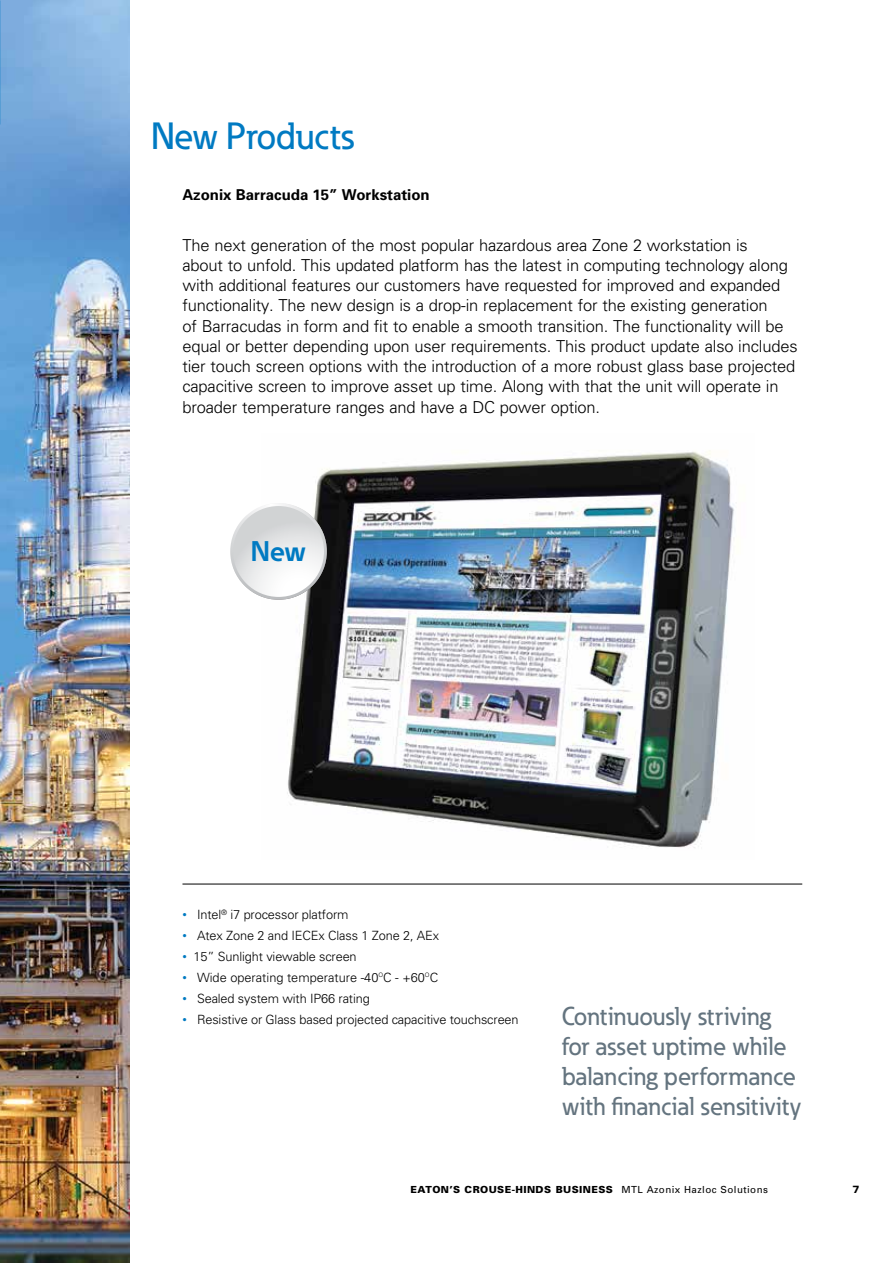
<style>
.page{position:relative;width:893px;height:1263px;background:#fff}
.page>*{position:absolute;margin:0;border:0;box-sizing:border-box;transform-origin:0 0}
.t1{font:500 37.5px "Eaton";letter-spacing:-.01em;color:#007ac2}
.t2{font:700 28.05px "Eaton";color:#007ac2}
.t3{font:500 25.5px/30px "Eaton";color:#64747f}
.t4{font:300 16.5px/20.2px "Univers";letter-spacing:-.01em;color:#000}
.t5{font:700 15px "Univers";color:#000}
.t6{font:300 12.75px "Univers";letter-spacing:-.01em;color:#000}
.t7{font:900 10.5px "Univers";color:#000}
.t8{font:900 9.75px "Univers";letter-spacing:.045em;color:#000}
.s1{font-weight:400;color:#007ac2}
.s2{font-weight:400}
</style>
<div class="page">
<img style="left:0;top:0;width:129px;height:1263px">
<hr style="left:182px;top:884px;width:620px;height:1px;background:#000">
<img style="left:287px;top:450px;width:447px;height:398px">
<svg style="left:230px;top:503px;width:97px;height:97px"></svg>
<h1 class="t1" style="left:151px;top:113px;width:205px">New Products</h1>
<p class="t5" style="left:182px;top:185px;width:249px">Azonix Barracuda 15” Workstation</p>
<p class="t4" style="left:182px;top:234px;width:617px">The next generation of the most popular hazardous area Zone 2 workstation is<br>about to unfold. This updated platform has the latest in computing technology along with additional features our customers have requested for improved and expanded functionality. The new design is a drop-in replacement for the existing generation<br>of Barracudas in form and fit to enable a smooth transition. The functionality will be equal or better depending upon user requirements. This product update also includes tier touch screen options with the introduction of a more robust glass base projected capacitive screen to improve asset up time. Along with that the unit will operate in broader temperature ranges and have a DC power option.</p>
<h2 class="t2" style="left:251px;top:533px;width:57px">New</h2>
<p class="t6" style="left:182px;top:907px;width:167px"><span class="s1">•</span> Intel<sup>®</sup> i7 processor platform</p>
<p class="t6" style="left:182px;top:928px;width:258px"><span class="s1">•</span> Atex Zone 2 and IECEx Class 1 Zone 2, AEx</p>
<p class="t6" style="left:182px;top:949px;width:176px"><span class="s1">•</span> 15” Sunlight viewable screen</p>
<p class="t6" style="left:182px;top:970px;width:257px"><span class="s1">•</span> Wide operating temperature -40<sup>O</sup>C - +60<sup>O</sup>C</p>
<p class="t6" style="left:182px;top:991px;width:189px"><span class="s1">•</span> Sealed system with IP66 rating</p>
<p class="t6" style="left:182px;top:1012px;width:338px"><span class="s1">•</span> Resistive or Glass based projected capacitive touchscreen</p>
<h3 class="t3" style="left:562px;top:1001px;width:241px">Continuously striving for asset uptime while balancing performance with financial sensitivity</h3>
<p class="t8" style="left:411px;top:1183px;width:359px">EATON’S CROUSE-HINDS BUSINESS <span class="s2">MTL Azonix Hazloc Solutions</span></p>
<p class="t7" style="left:852px;top:1183px;width:9px">7</p>
</div>
